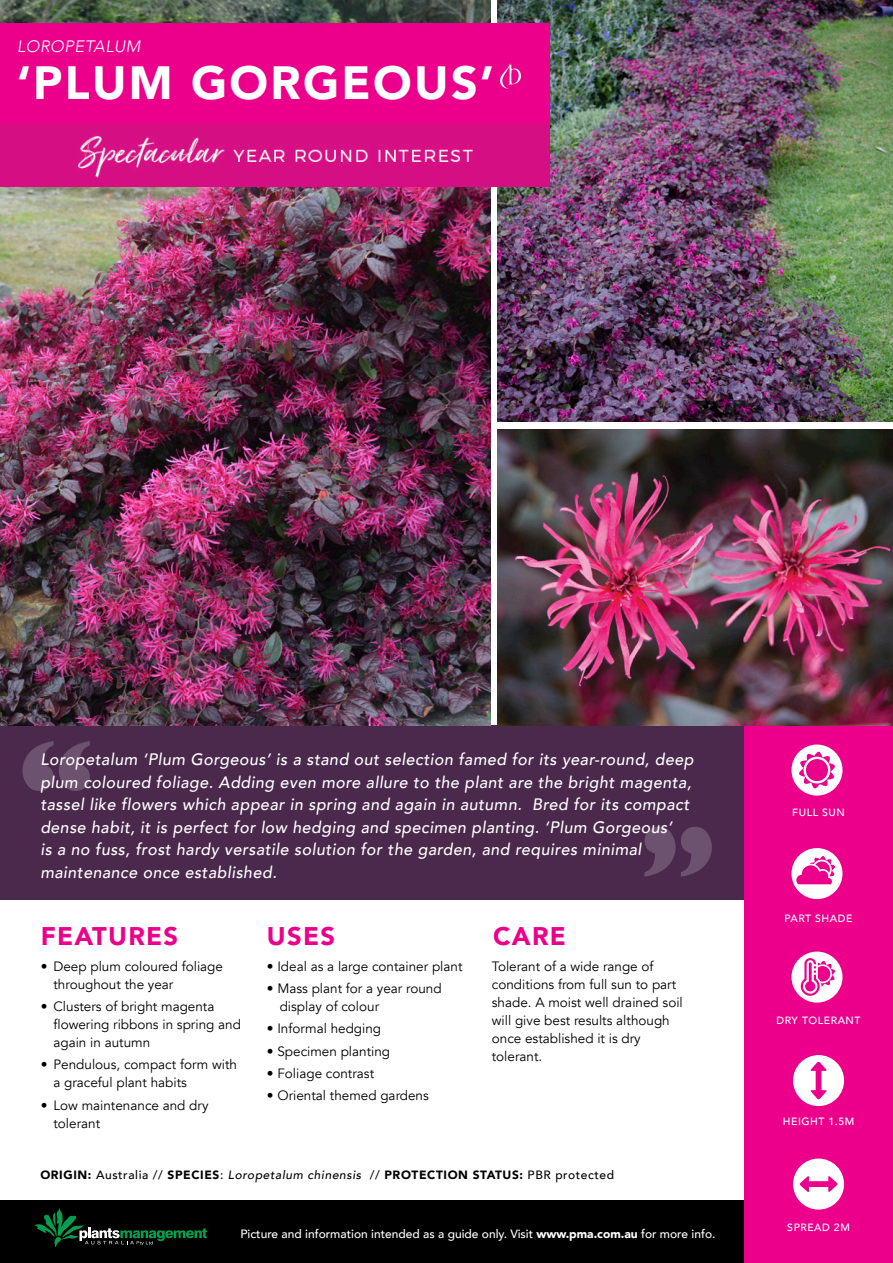
<style>
.page{position:relative;width:893px;height:1263px;background:#fff}
.page>*{position:absolute;margin:0;border:0;box-sizing:border-box;transform-origin:0 0}
.t1{font:900 46.5px "Avenir";letter-spacing:.05em;color:#fff}
.t2{font:900 25.5px "Avenir";letter-spacing:.05em;color:#ec008b}
.Hero_Body_Copy{font:italic 500 16.5px/22.5px "Avenir";letter-spacing:.03em;color:#fff}
.t3{font:italic 300 16.5px "Avenir";letter-spacing:.03em;color:#fff}
.Feature_Dot_Points{font:13.5px/18px "Avenir";color:#000}
.body_copy-CARE{font:13.5px/18px "Avenir";color:#000}
.Origin-Species-statu{font:900 12px "Avenir";letter-spacing:.05em;color:#000}
.t4{font:500 12px "Avenir";color:#fff}
.t5{font:500 10.5px "Avenir";letter-spacing:.05em;color:#fff}
.s1{font-weight:500}
.s2{font-weight:500;font-style:italic}
.s3{font-weight:900}
</style>
<div class="page">
<div style="left:0;top:725px;width:744px;height:174px;background:#4a294d"></div>
<svg style="left:23px;top:741px;width:67px;height:50px"></svg>
<svg style="left:644px;top:827px;width:68px;height:49px"></svg>
<div style="left:0;top:1200px;width:893px;height:63px;background:#000"></div>
<div style="left:744px;top:725px;width:149px;height:538px;background:#ec008b"></div>
<svg style="left:34px;top:1208px;width:173px;height:39px"></svg>
<svg style="left:791px;top:744px;width:51px;height:51px"></svg>
<svg style="left:791px;top:848px;width:51px;height:51px"></svg>
<svg style="left:793px;top:1055px;width:51px;height:51px"></svg>
<svg style="left:793px;top:1158px;width:51px;height:51px"></svg>
<svg style="left:791px;top:951px;width:51px;height:51px"></svg>
<img style="left:0;top:0;width:490px;height:725px">
<img style="left:498px;top:429px;width:395px;height:296px">
<img style="left:498px;top:0;width:395px;height:422px">
<div style="left:0;top:23px;width:549px;height:100px;background:#ec008b"></div>
<svg style="left:500px;top:63px;width:21px;height:26px"></svg>
<img style="left:0;top:123px;width:549px;height:64px">
<p class="t3" style="left:17px;top:37px;width:125px">LOROPETALUM</p>
<p class="t1" style="left:17px;top:43px;width:478px">‘PLUM GORGEOUS’</p>
<p class="Hero_Body_Copy" style="left:40px;top:749px;width:655px">Loropetalum ‘Plum Gorgeous’ is a stand out selection famed for its year-round, deep plum coloured foliage. Adding even more allure to the plant are the bright magenta, tassel like flowers which appear in spring and again in autumn. Bred for its compact dense habit, it is perfect for low hedging and specimen planting. ‘Plum Gorgeous’<br>is a no fuss, frost hardy versatile solution for the garden, and requires minimal maintenance once established.</p>
<p class="t2" style="left:41px;top:914px;width:139px">FEATURES</p>
<p class="t2" style="left:267px;top:914px;width:70px">USES</p>
<p class="t2" style="left:493px;top:914px;width:74px">CARE</p>
<p class="Feature_Dot_Points" style="left:53px;top:957px;width:171px;text-indent:-13px">• Deep plum coloured foliage throughout the year</p>
<p class="Feature_Dot_Points" style="left:53px;top:998px;width:189px;text-indent:-13px">• Clusters of bright magenta flowering ribbons in spring and again in autumn</p>
<p class="Feature_Dot_Points" style="left:53px;top:1056px;width:185px;text-indent:-13px">• Pendulous, compact form with a graceful plant habits</p>
<p class="Feature_Dot_Points" style="left:53px;top:1096px;width:157px;text-indent:-13px">• Low maintenance and dry tolerant</p>
<p class="Feature_Dot_Points" style="left:267px;top:957px;width:197px">• Ideal as a large container plant</p>
<p class="Feature_Dot_Points" style="left:280px;top:980px;width:164px;text-indent:-13px">• Mass plant for a year round display of colour</p>
<p class="Feature_Dot_Points" style="left:267px;top:1020px;width:116px">• Informal hedging</p>
<p class="Feature_Dot_Points" style="left:267px;top:1042px;width:125px">• Specimen planting</p>
<p class="Feature_Dot_Points" style="left:267px;top:1064px;width:109px">• Foliage contrast</p>
<p class="Feature_Dot_Points" style="left:267px;top:1087px;width:163px">• Oriental themed gardens</p>
<p class="body_copy-CARE" style="left:492px;top:957px;width:192px">Tolerant of a wide range of conditions from full sun to part shade. A moist well drained soil will give best results although once established it is dry tolerant.</p>
<p class="Origin-Species-statu" style="left:40px;top:1164px;width:575px">ORIGIN: <span class="s1">Australia //</span> SPECIES<span class="s1">:</span> <span class="s2">Loropetalum chinensis</span> <span class="s1">//</span> PROTECTION STATUS: <span class="s1">PBR protected</span></p>
<p class="t4" style="left:240px;top:1223px;width:476px">Picture and information intended as a guide only. Visit <span class="s3">www.pma.com.au</span> for more info.</p>
<p class="t5" style="left:792px;top:803px;width:54px">FULL SUN</p>
<p class="t5" style="left:785px;top:909px;width:69px">PART SHADE</p>
<p class="t5" style="left:777px;top:1011px;width:85px">DRY TOLERANT</p>
<p class="t5" style="left:783px;top:1112px;width:73px">HEIGHT 1.5M</p>
<p class="t5" style="left:787px;top:1218px;width:64px">SPREAD 2M</p>
</div>
